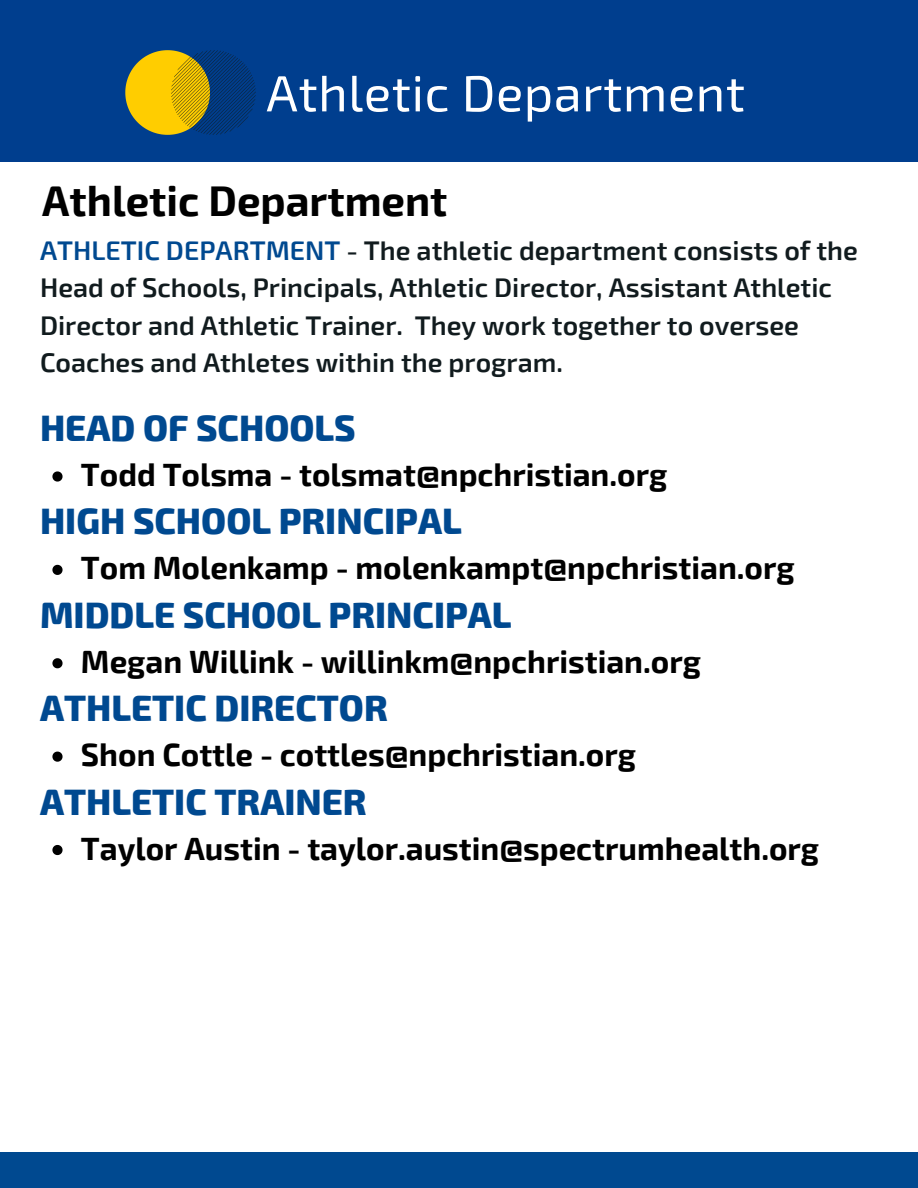
<style>
.page{position:relative;width:918px;height:1188px;background:#fff}
.page>*{position:absolute;margin:0;border:0;box-sizing:border-box;transform-origin:0 0}
.t1{font:50.85px "Exo 2";letter-spacing:.01em;color:#fff}
.t2{font:700 42px "Exo 2";color:#000}
.t3{font:800 36px "Exo 2";color:#004990}
.t4{font:700 31.5px "Exo 2";color:#000}
.t5{font:600 27px/37.2px "Exo 2";color:#111b1e}
.s1{color:#004990}
</style>
<div class="page">
<div style="left:0;top:1153px;width:918px;height:35px;background:#004990"></div>
<div style="left:0;top:0;width:918px;height:162px;background:#003e8e"></div>
<svg style="left:125px;top:50px;width:131px;height:85px"></svg>
<svg style="left:52px;top:471px;width:11px;height:11px"></svg>
<svg style="left:52px;top:565px;width:11px;height:10px"></svg>
<svg style="left:52px;top:658px;width:11px;height:10px"></svg>
<svg style="left:52px;top:752px;width:11px;height:10px"></svg>
<svg style="left:52px;top:845px;width:11px;height:10px"></svg>
<p class="t1" style="left:266px;top:61px;width:480px">Athletic Department</p>
<p class="t2" style="left:42px;top:174px;width:407px">Athletic Department</p>
<p class="t5" style="left:40px;top:231px;width:819px"><span class="s1">ATHLETIC DEPARTMENT</span> - The athletic department consists of the Head of Schools, Principals, Athletic Director, Assistant Athletic Director and Athletic Trainer. They work together to oversee Coaches and Athletes within the program.</p>
<p class="t3" style="left:40px;top:405px;width:317px">HEAD OF SCHOOLS</p>
<p class="t4" style="left:81px;top:454px;width:588px">Todd Tolsma - tolsmat@npchristian.org</p>
<p class="t3" style="left:40px;top:498px;width:423px">HIGH SCHOOL PRINCIPAL</p>
<p class="t4" style="left:81px;top:548px;width:715px">Tom Molenkamp - molenkampt@npchristian.org</p>
<p class="t3" style="left:40px;top:591px;width:473px">MIDDLE SCHOOL PRINCIPAL</p>
<p class="t4" style="left:81px;top:641px;width:621px">Megan Willink - willinkm@npchristian.org</p>
<p class="t3" style="left:40px;top:685px;width:349px">ATHLETIC DIRECTOR</p>
<p class="t4" style="left:81px;top:734px;width:557px">Shon Cottle - cottles@npchristian.org</p>
<p class="t3" style="left:40px;top:778px;width:328px">ATHLETIC TRAINER</p>
<p class="t4" style="left:81px;top:828px;width:740px">Taylor Austin - taylor.austin@spectrumhealth.org</p>
</div>
